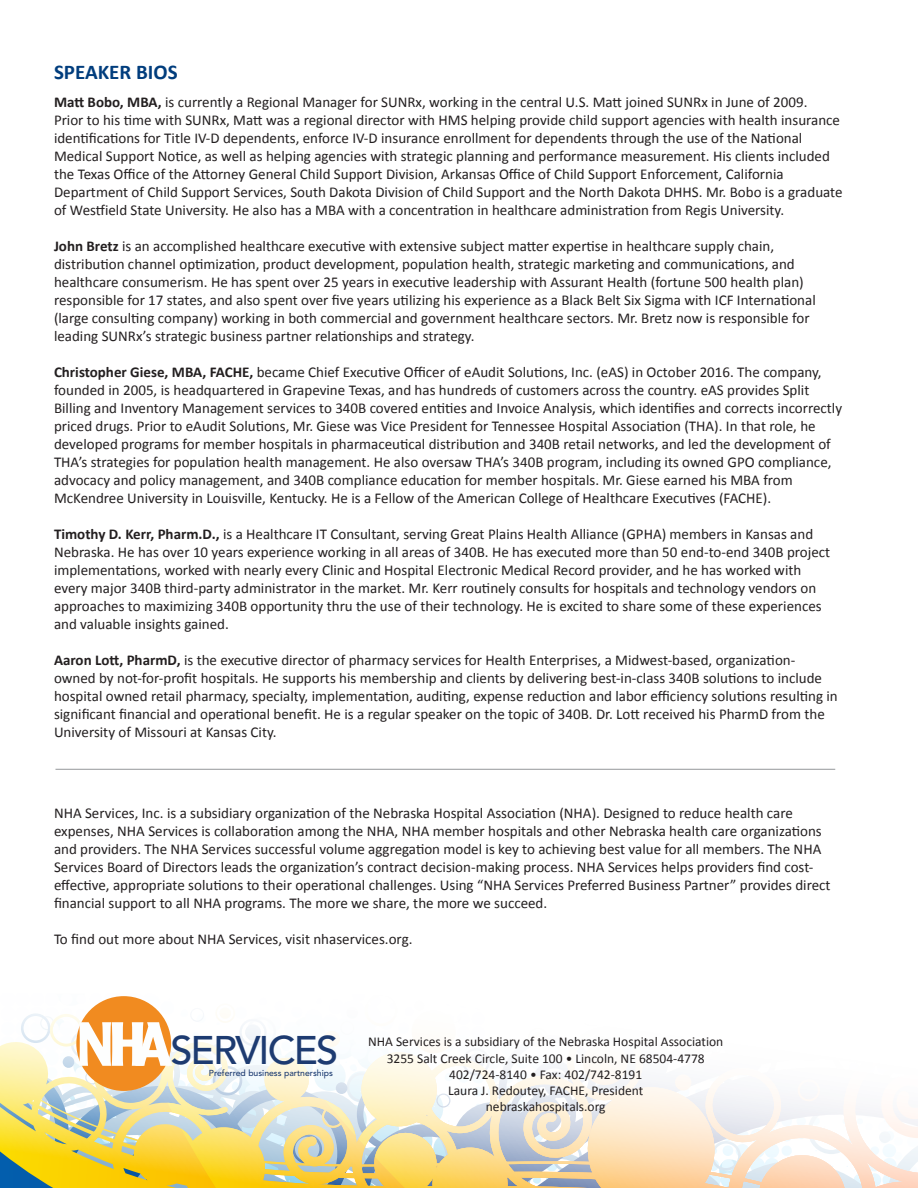
<style>
.page{position:relative;width:918px;height:1188px;background:#fff}
.page>*{position:absolute;margin:0;border:0;box-sizing:border-box;transform-origin:0 0}
.t1{font:500 39.6px "Avenir";letter-spacing:-.045em;color:#1d3b71}
.t2{font:700 21px "Calibri";color:#013d7d}
.t3{font:15px/18px "Calibri";color:#231f20}
.t4{font:13.5px "Calibri";color:#231f20}
.t5{font:500 8.7px "Avenir";color:#1d3b71}
.s1{font-weight:700}
</style>
<div class="page">
<svg style="left:635px;top:1078px;width:13px;height:110px"></svg>
<svg style="left:648px;top:1082px;width:270px;height:106px"></svg>
<svg style="left:0;top:996px;width:635px;height:192px"></svg>
<hr style="left:56px;top:769px;width:779px;height:1px;background:#95979a">
<p class="t2" style="left:54px;top:58px;width:125px">SPEAKER BIOS</p>
<p class="t3" style="left:54px;top:93px;width:790px"><span class="s1">Matt Bobo, MBA,</span> is currently a Regional Manager for SUNRx, working in the central U.S. Matt joined SUNRx in June of 2009.<br>Prior to his time with SUNRx, Matt was a regional director with HMS helping provide child support agencies with health insurance identifications for Title IV-D dependents, enforce IV-D insurance enrollment for dependents through the use of the National Medical Support Notice, as well as helping agencies with strategic planning and performance measurement. His clients included the Texas Office of the Attorney General Child Support Division, Arkansas Office of Child Support Enforcement, California Department of Child Support Services, South Dakota Division of Child Support and the North Dakota DHHS. Mr. Bobo is a graduate of Westfield State University. He also has a MBA with a concentration in healthcare administration from Regis University.</p>
<p class="t3" style="left:54px;top:237px;width:763px"><span class="s1">John Bretz</span> is an accomplished healthcare executive with extensive subject matter expertise in healthcare supply chain, distribution channel optimization, product development, population health, strategic marketing and communications, and healthcare consumerism. He has spent over 25 years in executive leadership with Assurant Health (fortune 500 health plan) responsible for 17 states, and also spent over five years utilizing his experience as a Black Belt Six Sigma with ICF International (large consulting company) working in both commercial and government healthcare sectors. Mr. Bretz now is responsible for leading SUNRx’s strategic business partner relationships and strategy.</p>
<p class="t3" style="left:54px;top:363px;width:790px"><span class="s1">Christopher Giese, MBA, FACHE,</span> became Chief Executive Officer of eAudit Solutions, Inc. (eAS) in October 2016. The company, founded in 2005, is headquartered in Grapevine Texas, and has hundreds of customers across the country. eAS provides Split Billing and Inventory Management services to 340B covered entities and Invoice Analysis, which identifies and corrects incorrectly priced drugs. Prior to eAudit Solutions, Mr. Giese was Vice President for Tennessee Hospital Association (THA). In that role, he developed programs for member hospitals in pharmaceutical distribution and 340B retail networks, and led the development of THA’s strategies for population health management. He also oversaw THA’s 340B program, including its owned GPO compliance, advocacy and policy management, and 340B compliance education for member hospitals. Mr. Giese earned his MBA from McKendree University in Louisville, Kentucky. He is a Fellow of the American College of Healthcare Executives (FACHE).</p>
<p class="t3" style="left:54px;top:525px;width:778px"><span class="s1">Timothy D. Kerr, Pharm.D.,</span> is a Healthcare IT Consultant, serving Great Plains Health Alliance (GPHA) members in Kansas and Nebraska. He has over 10 years experience working in all areas of 340B. He has executed more than 50 end-to-end 340B project implementations, worked with nearly every Clinic and Hospital Electronic Medical Record provider, and he has worked with every major 340B third-party administrator in the market. Mr. Kerr routinely consults for hospitals and technology vendors on approaches to maximizing 340B opportunity thru the use of their technology. He is excited to share some of these experiences and valuable insights gained.</p>
<p class="t3" style="left:54px;top:651px;width:785px"><span class="s1">Aaron Lott, PharmD,</span> is the executive director of pharmacy services for Health Enterprises, a Midwest-based, organization&shy;owned by not-for-profit hospitals. He supports his membership and clients by delivering best-in-class 340B solutions to include hospital owned retail pharmacy, specialty, implementation, auditing, expense reduction and labor efficiency solutions resulting in significant financial and operational benefit. He is a regular speaker on the topic of 340B. Dr. Lott received his PharmD from the University of Missouri at Kansas City.</p>
<p class="t3" style="left:54px;top:804px;width:778px">NHA Services, Inc. is a subsidiary organization of the Nebraska Hospital Association (NHA). Designed to reduce health care expenses, NHA Services is collaboration among the NHA, NHA member hospitals and other Nebraska health care organizations and providers. The NHA Services successful volume aggregation model is key to achieving best value for all members. The NHA Services Board of Directors leads the organization’s contract decision-making process. NHA Services helps providers find cost&shy;effective, appropriate solutions to their operational challenges. Using “NHA Services Preferred Business Partner” provides direct financial support to all NHA programs. The more we share, the more we succeed.</p>
<p class="t3" style="left:54px;top:930px;width:360px">To find out more about NHA Services, visit nhaservices.org.</p>
<p class="t1" style="left:170px;top:1016px;width:169px">SERVICES</p>
<p class="t5" style="left:209px;top:1065px;width:125px">Preferred business partnerships</p>
<p class="t4" style="left:368px;top:1033px;width:357px">NHA Services is a subsidiary of the Nebraska Hospital Association</p>
<p class="t4" style="left:387px;top:1050px;width:320px">3255 Salt Creek Circle, Suite 100 • Lincoln, NE 68504-4778</p>
<p class="t4" style="left:449px;top:1066px;width:195px">402/724-8140 • Fax: 402/742-8191</p>
<p class="t4" style="left:448px;top:1082px;width:197px">Laura J. Redoutey, FACHE, President</p>
<p class="t4" style="left:486px;top:1098px;width:121px">nebraskahospitals.org</p>
</div>
